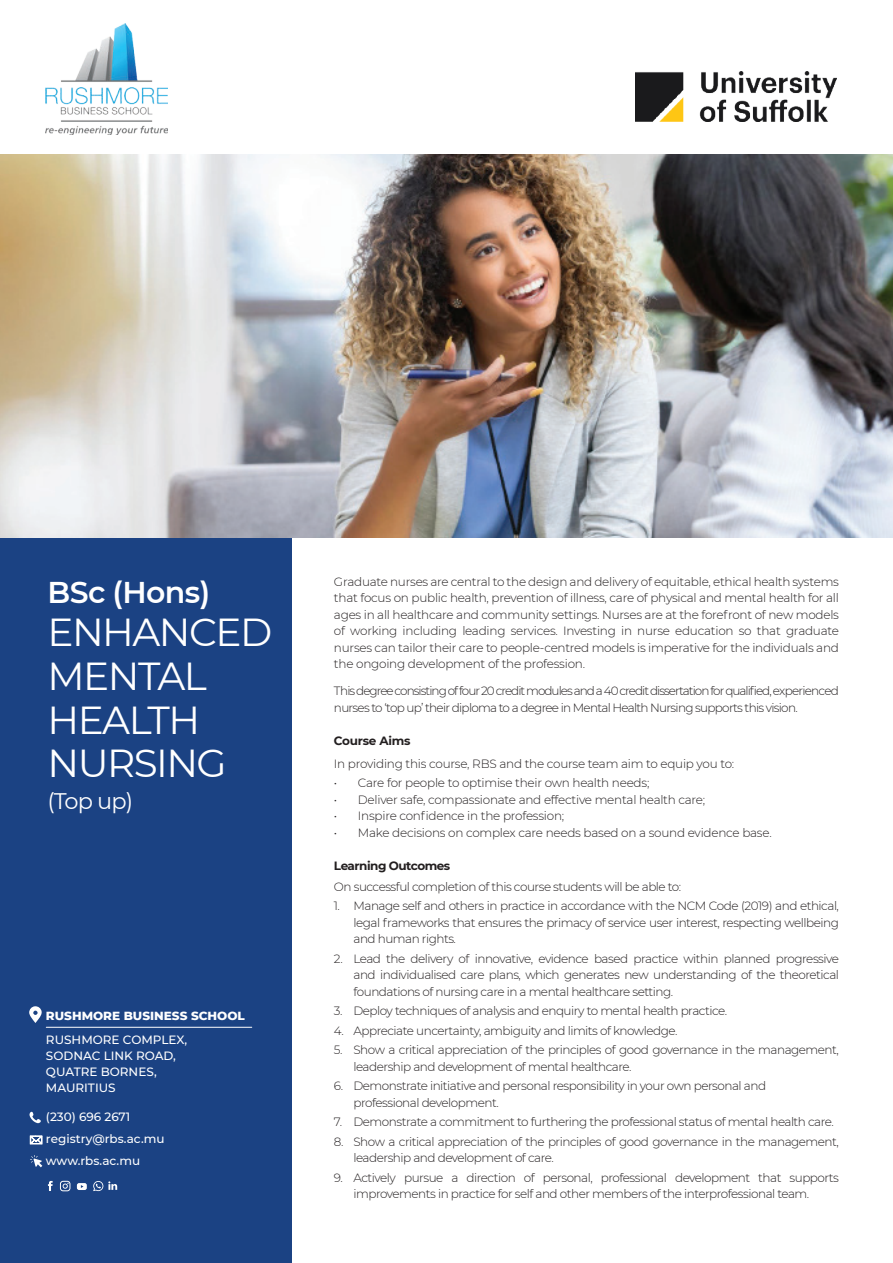
<style>
.page{position:relative;width:893px;height:1263px;background:#fff}
.page>*{position:absolute;margin:0;border:0;box-sizing:border-box;transform-origin:0 0}
.t1{font:39px/43.5px "Montserrat";letter-spacing:-.04em;color:#fff}
.t2{font:600 30px "Montserrat";letter-spacing:-.02em;color:#fff}
.t3{font:22.5px "Montserrat";color:#fff}
.t4{font:300 12px/16.5px "Montserrat";letter-spacing:-.04em;color:#231f20}
.t5{font:300 12px "Montserrat";letter-spacing:-.02em;color:#231f20}
.t6{font:300 12px/16.5px "Montserrat";letter-spacing:-.07em;color:#231f20}
.t7{font:500 12px/16.2px "Montserrat";color:#fff}
.t8{font:800 12px "Montserrat";color:#fff}
.t9{font:700 12px "Montserrat";letter-spacing:-.04em;color:#231f20}
.t10{font:700 12px "Montserrat";letter-spacing:-.02em;color:#231f20}
</style>
<div class="page">
<img style="left:45px;top:23px;width:123px;height:111px">
<div style="left:0;top:443px;width:292px;height:820px;background:#1b4283"></div>
<hr style="left:46px;top:1027px;width:206px;height:1px;background:#fff">
<svg style="left:29px;top:1006px;width:13px;height:17px"></svg>
<svg style="left:77px;top:1183px;width:10px;height:7px"></svg>
<svg style="left:48px;top:1181px;width:5px;height:10px"></svg>
<svg style="left:60px;top:1181px;width:10px;height:10px"></svg>
<svg style="left:93px;top:1181px;width:24px;height:10px"></svg>
<svg style="left:30px;top:1112px;width:11px;height:11px"></svg>
<svg style="left:30px;top:1135px;width:13px;height:10px"></svg>
<svg style="left:30px;top:1155px;width:12px;height:12px"></svg>
<img style="left:636px;top:72px;width:201px;height:49px">
<img style="left:0;top:155px;width:893px;height:383px">
<h2 class="t2" style="left:48px;top:580px;width:164px">BSc (Hons)</h2>
<h1 class="t1" style="left:48px;top:614px;width:226px">ENHANCED<br>MENTAL<br>HEALTH<br>NURSING</h1>
<h3 class="t3" style="left:48px;top:792px;width:87px">(Top up)</h3>
<p class="t8" style="left:46px;top:1011px;width:200px">RUSHMORE BUSINESS SCHOOL</p>
<p class="t7" style="left:46px;top:1032px;width:143px">RUSHMORE COMPLEX,<br>SODNAC LINK ROAD,<br>QUATRE BORNES,<br>MAURITIUS</p>
<p class="t7" style="left:46px;top:1106px;width:120px;line-height:22.2px">(230) 696 2671 registry@rbs.ac.mu www.rbs.ac.mu</p>
<p class="t4" style="left:334px;top:574px;width:506px;text-align:justify">Graduate nurses are central to the design and delivery of equitable, ethical health systems that focus on public health, prevention of illness, care of physical and mental health for all ages in all healthcare and community settings. Nurses are at the forefront of new models of working including leading services. Investing in nurse education so that graduate nurses can tailor their care to people-centred models is imperative for the individuals and the ongoing development of the profession.</p>
<p class="t6" style="left:334px;top:683px;width:506px">This degree consisting of four 20 credit modules and a 40 credit dissertation for qualified, experienced nurses to ‘top up’ their diploma to a degree in Mental Health Nursing supports this vision.</p>
<p class="t10" style="left:334px;top:736px;width:78px">Course Aims</p>
<p class="t5" style="left:334px;top:759px;width:402px">In providing this course, RBS and the course team aim to equip you to:</p>
<p class="t5" style="left:334px;top:778px;width:317px">• Care for people to optimise their own health needs;</p>
<p class="t5" style="left:334px;top:795px;width:373px">• Deliver safe, compassionate and effective mental health care;</p>
<p class="t5" style="left:334px;top:808px;width:232px">• Inspire confidence in the profession;</p>
<p class="t5" style="left:334px;top:828px;width:439px">• Make decisions on complex care needs based on a sound evidence base.</p>
<p class="t9" style="left:334px;top:860px;width:118px">Learning Outcomes</p>
<p class="t4" style="left:334px;top:879px;width:349px">On successful completion of this course students will be able to:</p>
<p class="t4" style="left:353px;top:898px;width:487px;text-align:justify;text-indent:-19px">1. Manage self and others in practice in accordance with the NCM Code (2019) and ethical, legal frameworks that ensures the primacy of service user interest, respecting wellbeing and human rights.</p>
<p class="t4" style="left:353px;top:951px;width:487px;text-align:justify;text-indent:-20px">2. Lead the delivery of innovative, evidence based practice within planned progressive and individualised care plans, which generates new understanding of the theoretical foundations of nursing care in a mental healthcare setting.</p>
<p class="t4" style="left:334px;top:1003px;width:395px">3. Deploy techniques of analysis and enquiry to mental health practice.</p>
<p class="t4" style="left:334px;top:1023px;width:345px">4. Appreciate uncertainty, ambiguity and limits of knowledge.</p>
<p class="t4" style="left:353px;top:1042px;width:487px;text-indent:-20px">5. Show a critical appreciation of the principles of good governance in the management, leadership and development of mental healthcare.</p>
<p class="t4" style="left:353px;top:1078px;width:414px;text-indent:-20px">6. Demonstrate initiative and personal responsibility in your own personal and professional development.</p>
<p class="t4" style="left:334px;top:1114px;width:501px">7. Demonstrate a commitment to furthering the professional status of mental health care.</p>
<p class="t4" style="left:353px;top:1134px;width:487px;text-indent:-20px">8. Show a critical appreciation of the principles of good governance in the management, leadership and development of care.</p>
<p class="t4" style="left:353px;top:1170px;width:487px;text-indent:-20px">9. Actively pursue a direction of personal, professional development that supports improvements in practice for self and other members of the interprofessional team.</p>
</div>
